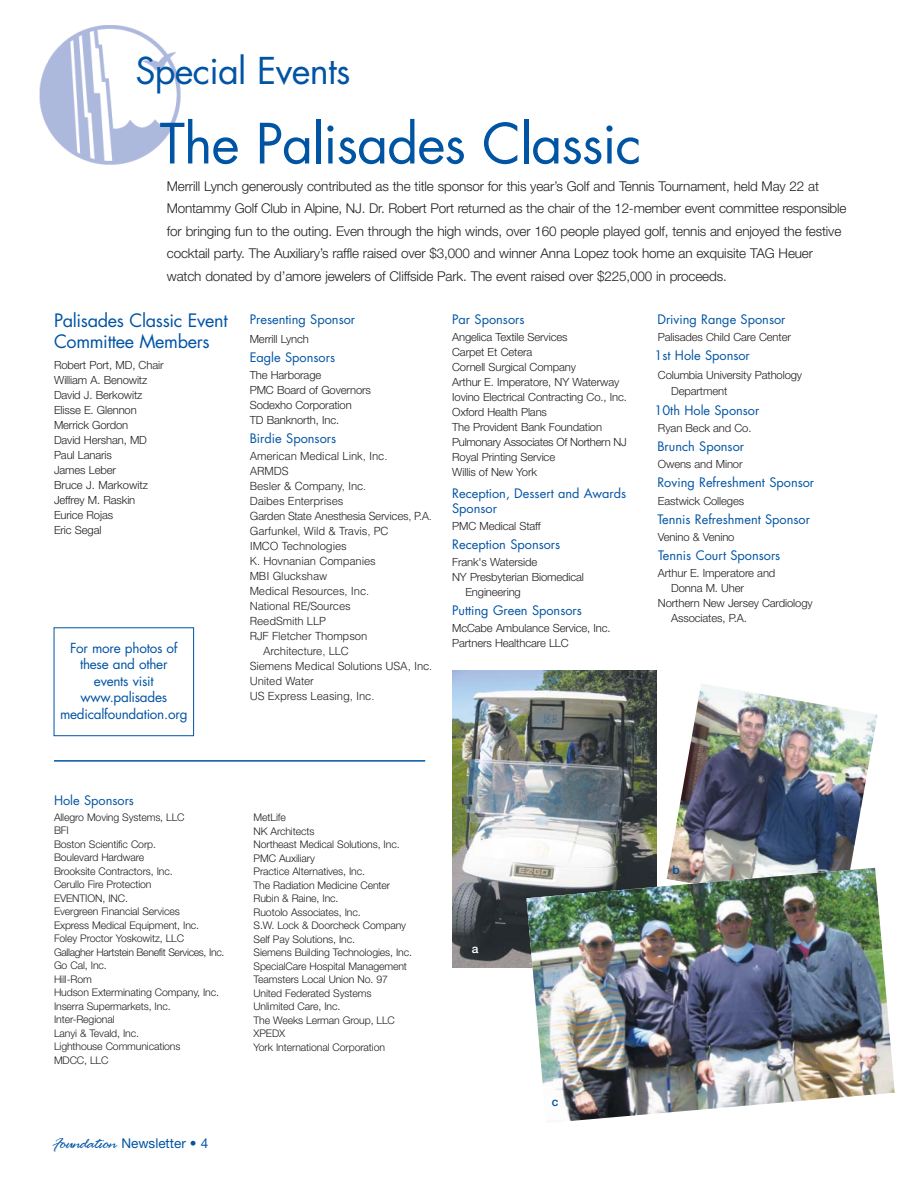
<style>
.page{position:relative;width:918px;height:1188px;background:#fff}
.page>*{position:absolute;margin:0;border:0;box-sizing:border-box;transform-origin:0 0}
.t1{font:54px "Futura";letter-spacing:-.02em;color:#0054a4}
.t2{font:36px "Futura";letter-spacing:-.02em;color:#0054a4}
.t3{font:18px/21px "Futura";letter-spacing:-.02em;color:#0054a4}
.t4{font:300 13.5px/22.5px "Helvetica Neue";letter-spacing:-.01em;color:#231f20}
.t5{font:13.5px/16.5px "Futura";letter-spacing:-.02em;color:#0054a4;text-align:center}
.t6{font:13.5px "Helvetica Neue";color:#0054a4}
.t7{font:12.75px/15px "Futura";color:#0054a4}
.t8{font:500 12px "Helvetica Neue";color:#0054a4}
.t9{font:500 12px "Helvetica Neue";color:#fff}
.t10{font:300 11.25px/15px "Helvetica Neue";letter-spacing:-.01em;color:#231f20}
.t11{font:300 11.25px "Helvetica";letter-spacing:-.01em;color:#231f20}
.t12{font:300 11.25px "Helvetica";letter-spacing:-.04em;color:#231f20}
.t13{font:300 10.5px/13.5px "Helvetica Neue";letter-spacing:-.01em;color:#231f20}
.s1{font-family:"Brauer Script Revised";font-size:15px}
</style>
<div class="page">
<img style="left:452px;top:671px;width:204px;height:297px">
<img style="left:668px;top:684px;width:210px;height:184px">
<img style="left:526px;top:868px;width:369px;height:253px">
<hr style="left:54px;top:760px;width:371px;height:2px;background:#0054a4">
<div style="left:54px;top:628px;width:140px;height:108px;border:1px solid #0054a4"></div>
<img style="left:34px;top:20px;width:157px;height:151px;border-radius:50%">
<p class="t2" style="left:135px;top:54px;width:217px">Special Events</p>
<p class="t1" style="left:160px;top:119px;width:483px">The Palisades Classic</p>
<p class="t4" style="left:167px;top:176px;width:681px">Merrill Lynch generously contributed as the title sponsor for this year’s Golf and Tennis Tournament, held May 22 at Montammy Golf Club in Alpine, NJ. Dr. Robert Port returned as the chair of the 12-member event committee responsible for bringing fun to the outing. Even through the high winds, over 160 people played golf, tennis and enjoyed the festive cocktail party. The Auxiliary’s raffle raised over $3,000 and winner Anna Lopez took home an exquisite TAG Heuer watch donated by d’amore jewelers of Cliffside Park. The event raised over $225,000 in proceeds.</p>
<p class="t3" style="left:54px;top:311px;width:175px">Palisades Classic Event<br>Committee Members</p>
<p class="t10" style="left:54px;top:359px;width:111px">Robert Port, MD, Chair<br>William A. Benowitz<br>David J. Berkowitz<br>Elisse E. Glennon<br>Merrick Gordon<br>David Hershan, MD<br>Paul Lanaris<br>James Leber<br>Bruce J. Markowitz<br>Jeffrey M. Raskin<br>Eurice Rojas<br>Eric Segal</p>
<p class="t7" style="left:250px;top:313px;width:107px">Presenting Sponsor</p>
<p class="t10" style="left:250px;top:332px;width:61px">Merrill Lynch</p>
<p class="t7" style="left:250px;top:351px;width:87px">Eagle Sponsors</p>
<p class="t10" style="left:250px;top:369px;width:123px">The Harborage<br>PMC Board of Governors<br>Sodexho Corporation<br>TD Banknorth, Inc.</p>
<p class="t7" style="left:250px;top:432px;width:88px">Birdie Sponsors</p>
<p class="t11" style="left:250px;top:452px;width:139px">American Medical Link, Inc.</p>
<p class="t11" style="left:250px;top:467px;width:40px">ARMDS</p>
<p class="t11" style="left:250px;top:482px;width:118px">Besler &amp; Company, Inc.</p>
<p class="t11" style="left:250px;top:497px;width:95px">Daibes Enterprises</p>
<p class="t12" style="left:250px;top:512px;width:184px">Garden State Anesthesia Services, P.A.</p>
<p class="t11" style="left:250px;top:527px;width:140px">Garfunkel, Wild &amp; Travis, PC</p>
<p class="t11" style="left:250px;top:542px;width:99px">IMCO Technologies</p>
<p class="t11" style="left:250px;top:557px;width:128px">K. Hovnanian Companies</p>
<p class="t11" style="left:250px;top:572px;width:79px">MBI Gluckshaw</p>
<p class="t11" style="left:250px;top:587px;width:121px">Medical Resources, Inc.</p>
<p class="t11" style="left:250px;top:602px;width:103px">National RE/Sources</p>
<p class="t11" style="left:250px;top:617px;width:78px">ReedSmith LLP</p>
<p class="t11" style="left:250px;top:632px;width:119px">RJF Fletcher Thompson</p>
<p class="t11" style="left:263px;top:647px;width:88px">Architecture, LLC</p>
<p class="t11" style="left:250px;top:662px;width:184px">Siemens Medical Solutions USA, Inc.</p>
<p class="t11" style="left:250px;top:677px;width:66px">United Water</p>
<p class="t11" style="left:250px;top:692px;width:126px">US Express Leasing, Inc.</p>
<p class="t7" style="left:452px;top:313px;width:74px">Par Sponsors</p>
<p class="t10" style="left:452px;top:331px;width:176px">Angelica Textile Services<br>Carpet Et Cetera<br>Cornell Surgical Company<br>Arthur E. Imperatore, NY Waterway<br>Iovino Electrical Contracting Co., Inc.<br>Oxford Health Plans<br>The Provident Bank Foundation<br>Pulmonary Associates Of Northern NJ<br>Royal Printing Service<br>Willis of New York</p>
<p class="t7" style="left:452px;top:486px;width:175px">Reception, Dessert and Awards<br>Sponsor</p>
<p class="t10" style="left:452px;top:519px;width:90px">PMC Medical Staff</p>
<p class="t7" style="left:452px;top:538px;width:110px">Reception Sponsors</p>
<p class="t10" style="left:452px;top:556px;width:87px">Frank's Waterside</p>
<p class="t10" style="left:452px;top:571px;width:133px">NY Presbyterian Biomedical</p>
<p class="t10" style="left:465px;top:586px;width:57px">Engineering</p>
<p class="t7" style="left:452px;top:604px;width:131px">Putting Green Sponsors</p>
<p class="t10" style="left:452px;top:622px;width:160px">McCabe Ambulance Service, Inc.<br>Partners Healthcare LLC</p>
<p class="t7" style="left:657px;top:313px;width:130px">Driving Range Sponsor</p>
<p class="t10" style="left:658px;top:331px;width:135px">Palisades Child Care Center</p>
<p class="t7" style="left:655px;top:349px;width:97px">1st Hole Sponsor</p>
<p class="t10" style="left:671px;top:368px;width:132px;line-height:16.5px;text-indent:-13px">Columbia University Pathology<br>Department</p>
<p class="t7" style="left:655px;top:404px;width:106px">10th Hole Sponsor</p>
<p class="t10" style="left:658px;top:421px;width:95px">Ryan Beck and Co.</p>
<p class="t7" style="left:657px;top:440px;width:88px">Brunch Sponsor</p>
<p class="t10" style="left:658px;top:458px;width:86px">Owens and Minor</p>
<p class="t7" style="left:657px;top:476px;width:158px">Roving Refreshment Sponsor</p>
<p class="t10" style="left:658px;top:494px;width:88px">Eastwick Colleges</p>
<p class="t7" style="left:657px;top:513px;width:154px">Tennis Refreshment Sponsor</p>
<p class="t10" style="left:658px;top:531px;width:78px">Venino &amp; Venino</p>
<p class="t7" style="left:658px;top:549px;width:124px">Tennis Court Sponsors</p>
<p class="t10" style="left:658px;top:567px;width:119px">Arthur E. Imperatore and</p>
<p class="t10" style="left:671px;top:582px;width:74px">Donna M. Uher</p>
<p class="t10" style="left:658px;top:597px;width:156px">Northern New Jersey Cardiology</p>
<p class="t10" style="left:671px;top:612px;width:77px">Associates, P.A.</p>
<p class="t5" style="left:60px;top:640px;width:129px">For more photos of these and other<br>events visit www.palisades medicalfoundation.org</p>
<p class="t7" style="left:54px;top:794px;width:82px">Hole Sponsors</p>
<p class="t13" style="left:54px;top:811px;width:172px">Allegro Moving Systems, LLC<br>BFI<br>Boston Scientific Corp.<br>Boulevard Hardware<br>Brooksite Contractors, Inc.<br>Cerullo Fire Protection<br>EVENTION, INC.<br>Evergreen Financial Services<br>Express Medical Equipment, Inc.<br>Foley Proctor Yoskowitz, LLC<br>Gallagher Hartstein Benefit Services, Inc.<br>Go Cal, Inc.<br>Hill-Rom<br>Hudson Exterminating Company, Inc.<br>Inserra Supermarkets, Inc.<br>Inter-Regional<br>Lanyi &amp; Tevald, Inc.<br>Lighthouse Communications<br>MDCC, LLC</p>
<p class="t13" style="left:254px;top:812px;width:160px">MetLife<br>NK Architects<br>Northeast Medical Solutions, Inc.<br>PMC Auxiliary<br>Practice Alternatives, Inc.<br>The Radiation Medicine Center<br>Rubin &amp; Raine, Inc.<br>Ruotolo Associates, Inc.<br>S.W. Lock &amp; Doorcheck Company<br>Self Pay Solutions, Inc.<br>Siemens Building Technologies, Inc.<br>SpecialCare Hospital Management<br>Teamsters Local Union No. 97<br>United Federated Systems<br>Unlimited Care, Inc.<br>The Weeks Lerman Group, LLC<br>XPEDX<br>York International Corporation</p>
<p class="t6" style="left:54px;top:1138px;width:156px"><span class="s1">Foundation</span> Newsletter • 4</p>
<p class="t9" style="left:472px;top:944px;width:8px">a</p>
<p class="t8" style="left:552px;top:1097px;width:8px">c</p>
<p class="t8" style="left:672px;top:865px;width:9px">b</p>
</div>
